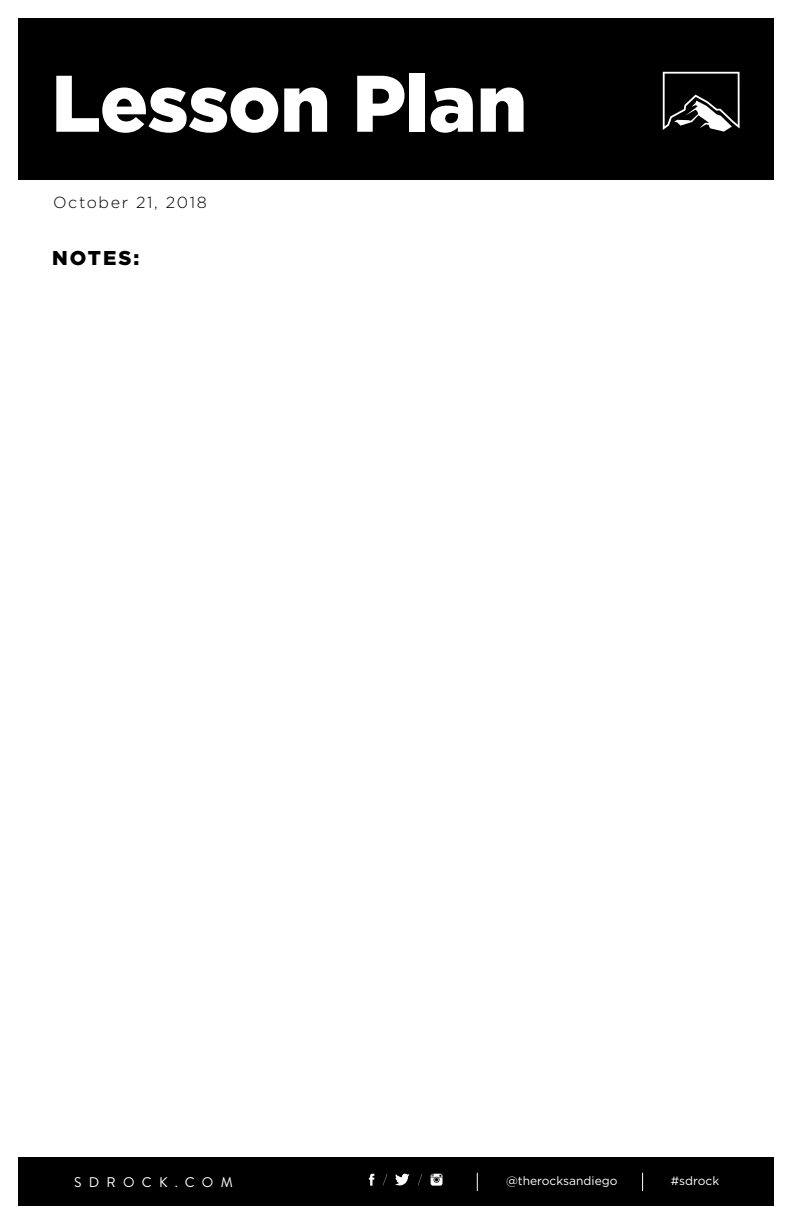
<style>
.page{position:relative;width:792px;height:1224px;background:#fff}
.page>*{position:absolute;margin:0;border:0;box-sizing:border-box;transform-origin:0 0}
.t1{font:900 80px "Gotham HTF";letter-spacing:-.01em;color:#fff}
.t2{font:900 20px "Gotham HTF";letter-spacing:.1em;color:#000}
.t3{font:300 16px "Gotham HTF";letter-spacing:.1em;color:#000}
.t4{font:14px "Brandon Grotesque";letter-spacing:.52em;color:#fff}
.t5{font:12px "Gotham HTF";color:#fff}
</style>
<div class="page">
<div style="left:18px;top:18px;width:756px;height:162px;background:#000"></div>
<div style="left:18px;top:1158px;width:756px;height:48px;background:#000"></div>
<svg style="left:663px;top:72px;width:77px;height:60px"></svg>
<svg style="left:477px;top:1173px;width:1px;height:18px"></svg>
<svg style="left:642px;top:1173px;width:1px;height:18px"></svg>
<svg style="left:395px;top:1173px;width:14px;height:13px"></svg>
<svg style="left:369px;top:1174px;width:5px;height:12px"></svg>
<svg style="left:431px;top:1174px;width:12px;height:12px"></svg>
<svg style="left:383px;top:1174px;width:4px;height:11px"></svg>
<svg style="left:418px;top:1174px;width:4px;height:12px"></svg>
<h1 class="t1" style="left:51px;top:57px;width:477px">Lesson Plan</h1>
<h3 class="t3" style="left:53px;top:193px;width:155px">October 21, 2018</h3>
<h2 class="t2" style="left:52px;top:247px;width:89px">NOTES:</h2>
<p class="t4" style="left:74px;top:1173px;width:160px">SDROCK.COM</p>
<p class="t5" style="left:506px;top:1175px;width:113px">@therocksandiego</p>
<p class="t5" style="left:671px;top:1174px;width:50px">#sdrock</p>
</div>
